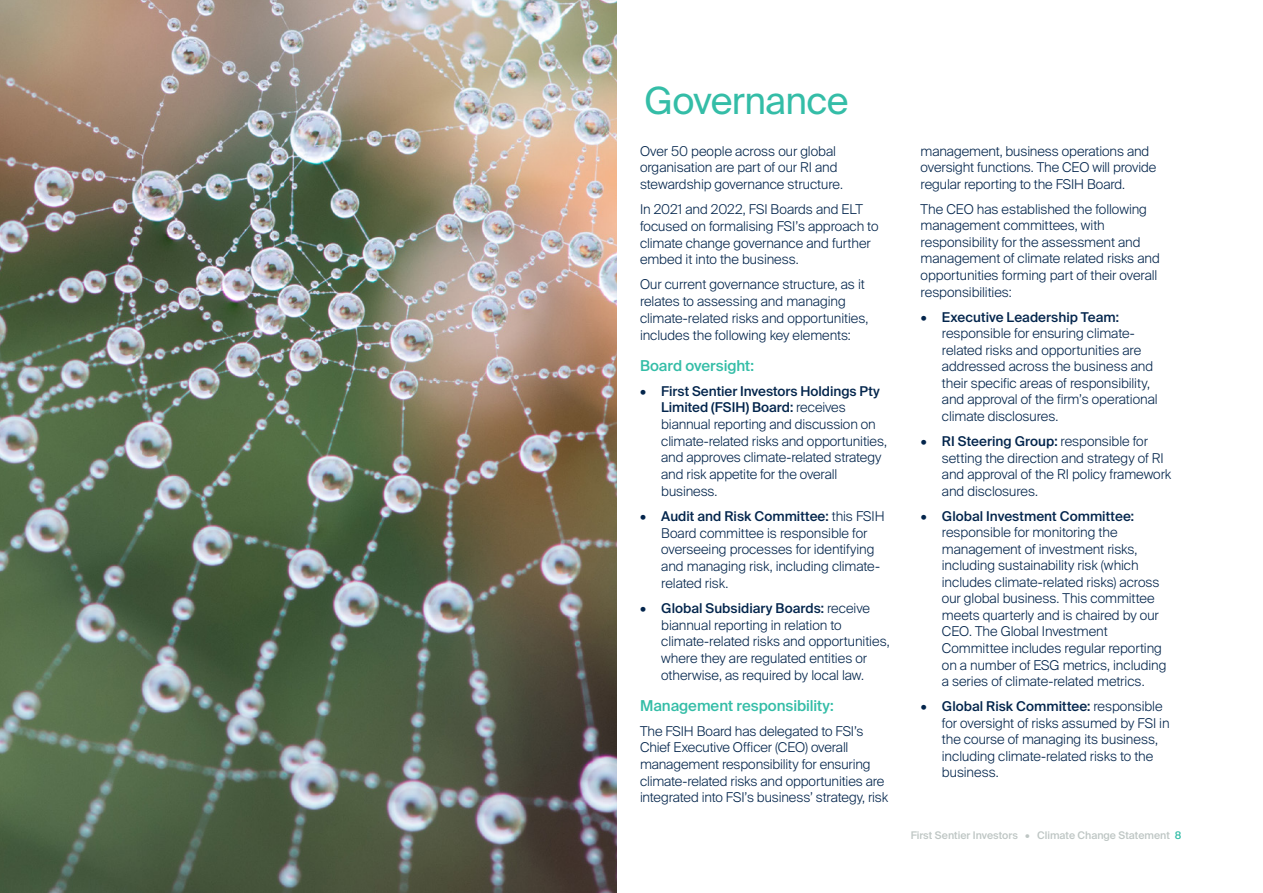
<style>
.page{position:relative;width:1263px;height:893px;background:#fff}
.page>*{position:absolute;margin:0;border:0;box-sizing:border-box;transform-origin:0 0}
.report_headings{font:37.5px "Suisse Intl";letter-spacing:-.02em;color:#34bda7}
.Body_sub_heading{font:500 15px "Suisse Intl";color:#34bda7}
.Body_text{font:300 13.5px/16.5px "Suisse Intl";letter-spacing:-.005em;color:#03254c}
.t1{font:500 10.5px "Suisse Intl";color:#bec6c4}
.s1{font-weight:500}
.s2{color:#34bda7}
</style>
<div class="page">
<img style="left:0;top:0;width:617px;height:893px">
<p class="report_headings" style="left:644px;top:79px;width:206px">Governance</p>
<p class="Body_text" style="left:640px;top:143px;width:204px">Over 50 people across our global organisation are part of our RI and stewardship governance structure.</p>
<p class="Body_text" style="left:640px;top:201px;width:240px">In 2021 and 2022, FSI Boards and ELT focused on formalising FSI’s approach to climate change governance and further embed it into the business.</p>
<p class="Body_text" style="left:640px;top:276px;width:230px">Our current governance structure, as it relates to assessing and managing climate-related risks and opportunities, includes the following key elements:</p>
<p class="Body_sub_heading" style="left:640px;top:357px;width:115px">Board oversight:</p>
<p class="Body_text" style="left:661px;top:383px;width:227px;text-indent:-21px">• <span class="s1">First Sentier Investors Holdings Pty Limited (FSIH) Board:</span> receives biannual reporting and discussion on climate-related risks and opportunities, and approves climate-related strategy and risk appetite for the overall business.</p>
<p class="Body_text" style="left:661px;top:508px;width:225px;text-indent:-21px">• <span class="s1">Audit and Risk Committee:</span> this FSIH<br>Board committee is responsible for overseeing processes for identifying and managing risk, including climate&shy;related risk.</p>
<p class="Body_text" style="left:661px;top:600px;width:230px;text-indent:-21px">• <span class="s1">Global Subsidiary Boards:</span> receive biannual reporting in relation to climate-related risks and opportunities, where they are regulated entities or otherwise, as required by local law.</p>
<p class="Body_sub_heading" style="left:640px;top:697px;width:195px">Management responsibility:</p>
<p class="Body_text" style="left:640px;top:723px;width:250px">The FSIH Board has delegated to FSI’s Chief Executive Officer (CEO) overall management responsibility for ensuring climate-related risks and opportunities are integrated into FSI’s business’ strategy, risk</p>
<p class="Body_text" style="left:921px;top:143px;width:237px">management, business operations and oversight functions. The CEO will provide regular reporting to the FSIH Board.</p>
<p class="Body_text" style="left:921px;top:201px;width:241px">The CEO has established the following management committees, with responsibility for the assessment and management of climate related risks and opportunities forming part of their overall responsibilities:</p>
<p class="Body_text" style="left:942px;top:309px;width:217px;text-indent:-21px">• <span class="s1">Executive Leadership Team: </span>responsible for ensuring climate&shy;related risks and opportunities are addressed across the business and their specific areas of responsibility, and approval of the firm’s operational climate disclosures.</p>
<p class="Body_text" style="left:942px;top:433px;width:231px;text-indent:-21px">• <span class="s1">RI Steering Group:</span> responsible for setting the direction and strategy of RI and approval of the RI policy framework and disclosures.</p>
<p class="Body_text" style="left:942px;top:508px;width:226px;text-indent:-21px">• <span class="s1">Global Investment Committee: </span>responsible for monitoring the management of investment risks, including sustainability risk (which includes climate-related risks) across our global business. This committee meets quarterly and is chaired by our CEO. The Global Investment Committee includes regular reporting on a number of ESG metrics, including a series of climate-related metrics.</p>
<p class="Body_text" style="left:942px;top:698px;width:229px;text-indent:-21px">• <span class="s1">Global Risk Committee:</span> responsible for oversight of risks assumed by FSI in the course of managing its business, including climate-related risks to the business.</p>
<p class="t1" style="left:911px;top:830px;width:272px">First Sentier Investors • Climate Change Statement <span class="s2">8</span></p>
</div>
